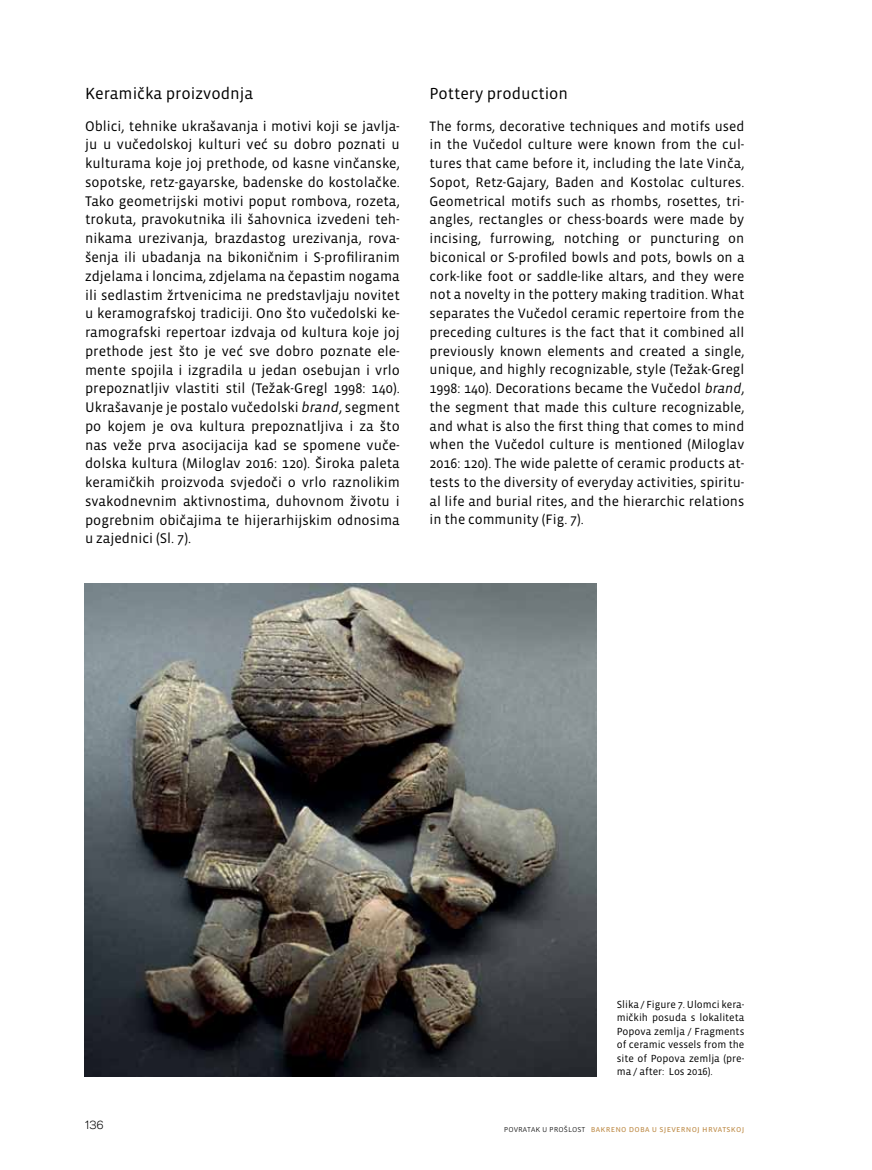
<style>
.page{position:relative;width:872px;height:1170px;background:#fff}
.page>*{position:absolute;margin:0;border:0;box-sizing:border-box;transform-origin:0 0}
.t1{font:16.5px "Vista Sans OTCE";color:#000}
.t2{font:16.35px "Vista Sans OTCE";color:#000}
.t3{font:14.25px/18.8px "Vista Sans OTCE";color:#000;text-align:justify}
.t4{font:13.95px/18.8px "Vista Sans OTCE";color:#000;text-align:justify}
.t5{font:10.5px/13.5px "Vista Sans OTCE";color:#000;text-align:justify}
.t6{font:10.5px "Polaris";color:#000}
.t7{font:9px "Vista Sans OTCE";letter-spacing:.025em;color:#be8b47}
.s1{font-style:italic}
.s2{font-weight:300;color:#000}
</style>
<div class="page">
<img style="left:85px;top:583px;width:511px;height:493px">
<p class="t1" style="left:85px;top:84px;width:170px">Keramička proizvodnja</p>
<p class="t3" style="left:85px;top:116px;width:316px">Oblici, tehnike ukrašavanja i motivi koji se javlja&shy;ju u vučedolskoj kulturi već su dobro poznati u kulturama koje joj prethode, od kasne vinčanske, sopotske, retz-gayarske, badenske do kostolačke.<br>Tako geometrijski motivi poput rombova, rozeta, trokuta, pravokutnika ili šahovnica izvedeni teh&shy;nikama urezivanja, brazdastog urezivanja, rova&shy;šenja ili ubadanja na bikoničnim i S-profiliranim zdjelama i loncima, zdjelama na čepastim nogama ili sedlastim žrtvenicima ne predstavljaju novitet u keramografskoj tradiciji. Ono što vučedolski ke&shy;ramografski repertoar izdvaja od kultura koje joj prethode jest što je već sve dobro poznate ele&shy;mente spojila i izgradila u jedan osebujan i vrlo prepoznatljiv vlastiti stil (Težak-Gregl 1998: 140).<br>Ukrašavanje je postalo vučedolski <span class="s1">brand</span>, segment po kojem je ova kultura prepoznatljiva i za što nas veže prva asocijacija kad se spomene vuče&shy;dolska kultura (Miloglav 2016: 120). Široka paleta keramičkih proizvoda svjedoči o vrlo raznolikim svakodnevnim aktivnostima, duhovnom životu i pogrebnim običajima te hijerarhijskim odnosima u zajednici (Sl. 7).</p>
<p class="t2" style="left:429px;top:84px;width:140px">Pottery production</p>
<p class="t4" style="left:429px;top:116px;width:316px">The forms, decorative techniques and motifs used in the Vučedol culture were known from the cul&shy;tures that came before it, including the late Vinča, Sopot, Retz-Gajary, Baden and Kostolac cultures.<br>Geometrical motifs such as rhombs, rosettes, tri&shy;angles, rectangles or chess-boards were made by incising, furrowing, notching or puncturing on biconical or S-profiled bowls and pots, bowls on a cork-like foot or saddle-like altars, and they were not a novelty in the pottery making tradition. What separates the Vučedol ceramic repertoire from the preceding cultures is the fact that it combined all previously known elements and created a single, unique, and highly recognizable, style (Težak-Gregl 1998: 140). Decorations became the Vučedol <span class="s1">brand</span>, the segment that made this culture recognizable, and what is also the first thing that comes to mind when the Vučedol culture is mentioned (Miloglav 2016: 120). The wide palette of ceramic products at&shy;tests to the diversity of everyday activities, spiritu&shy;al life and burial rites, and the hierarchic relations in the community (Fig. 7).</p>
<p class="t5" style="left:617px;top:997px;width:129px">Slika / Figure 7. Ulomci kera&shy;mičkih posuda s lokaliteta Popova zemlja / Fragments of ceramic vessels from the site of Popova zemlja (pre&shy;ma / after: Los 2016).</p>
<p class="t6" style="left:85px;top:1117px;width:20px">136</p>
<p class="t7" style="left:504px;top:1123px;width:242px"><span class="s2">povratak u prošlost</span> bakreno doba u sjevernoj hrvatskoj</p>
</div>
